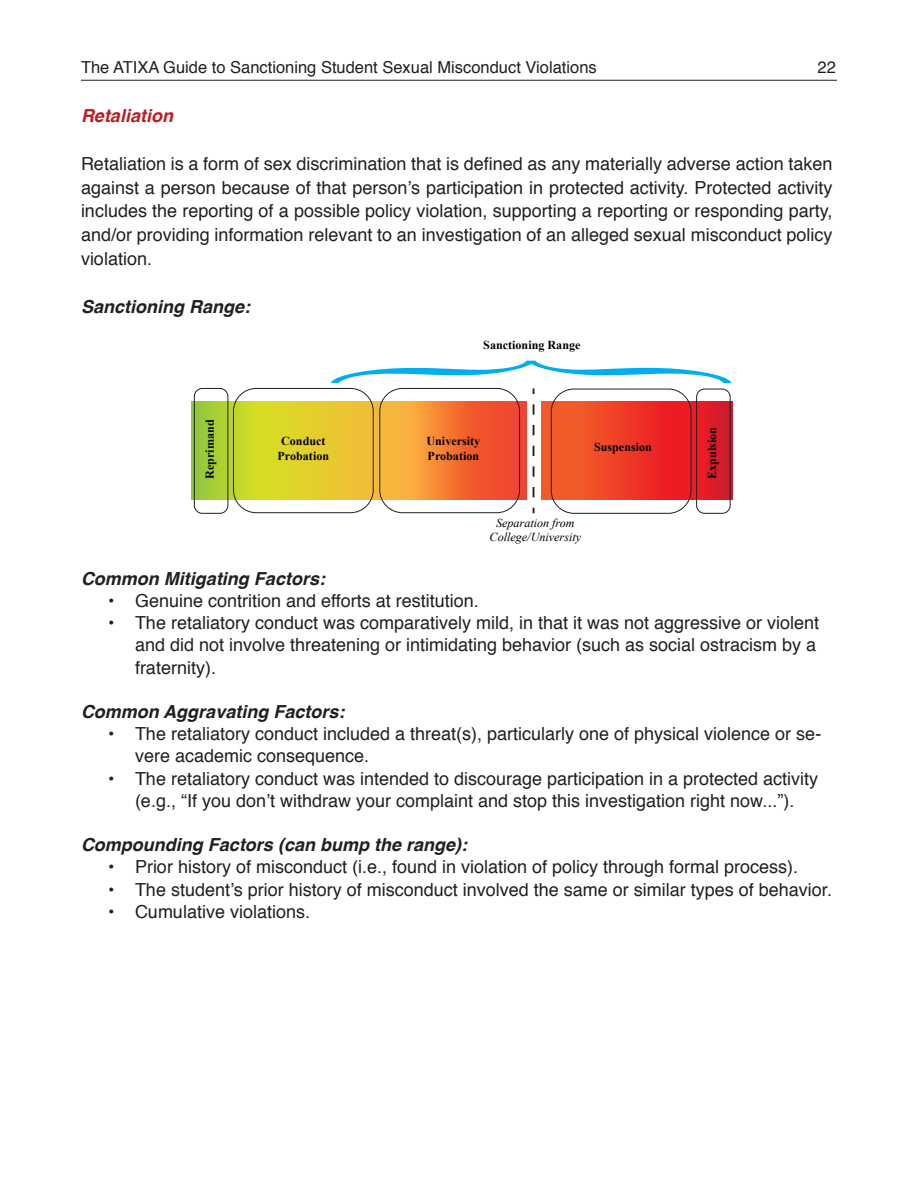
<style>
.page{position:relative;width:918px;height:1188px;background:#fff}
.page>*{position:absolute;margin:0;border:0;box-sizing:border-box;transform-origin:0 0}
.t1{font:italic 437.1px "Baskerville";color:#00aeef;scale:.19 1}
.t2{font:18px/24px "Helvetica";color:#231f20}
.t3{font:italic 700 18px "Helvetica";color:#231f20}
.t4{font:italic 700 18px "Helvetica";color:#b81f24}
.t5{font:16.5px "Helvetica";color:#231f20}
.t6{font:700 12.15px/14.5px "Times New Roman";color:#000}
.t7{font:italic 12.15px/14.5px "Times New Roman";color:#000;text-align:center}
</style>
<div class="page">
<hr style="left:81px;top:80px;width:756px;height:1px;background:#231f20">
<svg style="left:533px;top:404px;width:1px;height:109px"></svg>
<svg style="left:192px;top:401px;width:334px;height:99px;background:#e1aa31"></svg>
<div style="left:194px;top:388px;width:34px;height:126px;border:1px solid #231f20;border-radius:8px"></div>
<div style="left:233px;top:388px;width:141px;height:125px;border:1px solid #231f20;border-radius:23px"></div>
<div style="left:379px;top:388px;width:141px;height:125px;border:1px solid #231f20;border-radius:23px"></div>
<svg style="left:542px;top:401px;width:191px;height:99px;background:#ea3726"></svg>
<div style="left:551px;top:389px;width:140px;height:125px;border:1px solid #231f20;border-radius:23px"></div>
<div style="left:696px;top:389px;width:35px;height:125px;border:1px solid #231f20;border-radius:8px"></div>
<p class="t5" style="left:81px;top:61px;width:517px">The ATIXA Guide to Sanctioning Student Sexual Misconduct Violations</p>
<p class="t5" style="left:818px;top:61px;width:20px">22</p>
<p class="t4" style="left:81px;top:108px;width:94px">Retaliation</p>
<p class="t2" style="left:81px;top:153px;width:753px;text-align:justify">Retaliation is a form of sex discrimination that is defined as any materially adverse action taken against a person because of that person’s participation in protected activity. Protected activity includes the reporting of a possible policy violation, supporting a reporting or responding party, and/or providing information relevant to an investigation of an alleged sexual misconduct policy violation.</p>
<p class="t3" style="left:81px;top:300px;width:171px">Sanctioning Range:</p>
<p class="t6" style="left:483px;top:337px;width:99px">Sanctioning Range</p>
<p class="t6" style="left:203px;top:479px;width:61px;rotate:-90deg">Reprimand</p>
<h1 class="t1" style="left:822px;top:350px;width:208px;rotate:90deg">{</h1>
<p class="t6" style="left:278px;top:434px;width:53px">Conduct<br>Probation</p>
<p class="t6" style="left:426px;top:434px;width:55px">University<br>Probation</p>
<p class="t6" style="left:594px;top:440px;width:59px">Suspension</p>
<p class="t7" style="left:490px;top:515px;width:93px">Separation from<br>College/University</p>
<p class="t6" style="left:705px;top:479px;width:53px;rotate:-90deg">Expulsion</p>
<p class="t3" style="left:81px;top:571px;width:246px">Common Mitigating Factors:</p>
<p class="t2" style="left:108px;top:590px;width:372px">• Genuine contrition and efforts at restitution.</p>
<p class="t2" style="left:135px;top:613px;width:686px;line-height:22.2px;text-indent:-27px">• The retaliatory conduct was comparatively mild, in that it was not aggressive or violent and did not involve threatening or intimidating behavior (such as social ostracism by a fraternity).</p>
<p class="t3" style="left:81px;top:704px;width:265px">Common Aggravating Factors:</p>
<p class="t2" style="left:135px;top:724px;width:688px;line-height:22.2px;text-indent:-27px">• The retaliatory conduct included a threat(s), particularly one of physical violence or se&shy;vere academic consequence.</p>
<p class="t2" style="left:108px;top:769px;width:712px;line-height:22.2px;text-align:center">• The retaliatory conduct was intended to discourage participation in a protected activity (e.g., “If you don’t withdraw your complaint and stop this investigation right now...”).</p>
<p class="t3" style="left:81px;top:837px;width:388px">Compounding Factors (can bump the range):</p>
<p class="t2" style="left:108px;top:857px;width:692px">• Prior history of misconduct (i.e., found in violation of policy through formal process).</p>
<p class="t2" style="left:108px;top:879px;width:726px">• The student’s prior history of misconduct involved the same or similar types of behavior.</p>
<p class="t2" style="left:108px;top:901px;width:204px">• Cumulative violations.</p>
</div>
